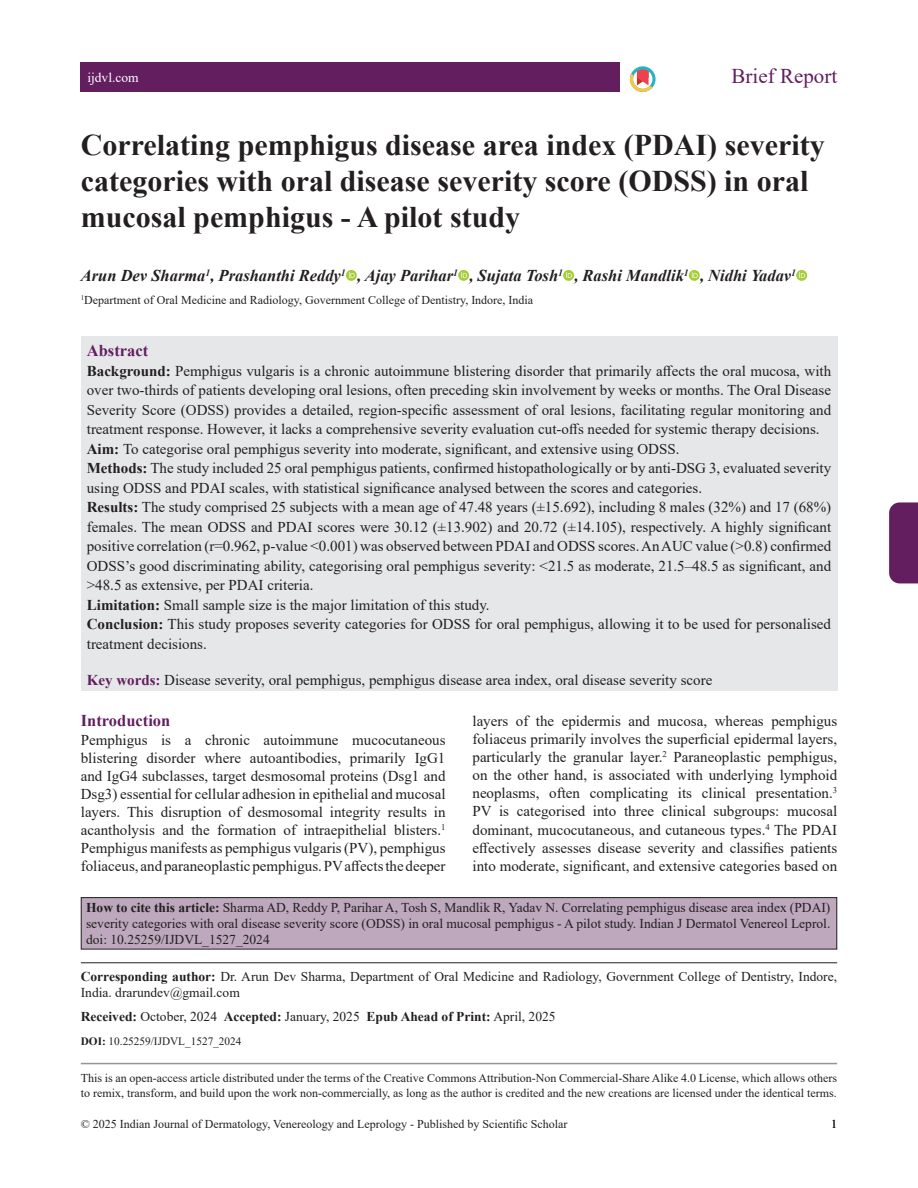
<style>
.page{position:relative;width:918px;height:1188px;background:#fff}
.page>*{position:absolute;margin:0;border:0;box-sizing:border-box;transform-origin:0 0}
.title-text{font:700 30px/36px "Times New Roman";color:#231f20}
.suptit{font:21px "Times New Roman";color:#631e60}
.aut-grp{font:italic 700 16.5px "Times New Roman";color:#231f20}
.Head-A{font:700 16.5px "Times New Roman";color:#631e60}
.abs_title{font:700 16.5px "Times New Roman";color:#631e60}
.abs_para{font:15px/19.5px "Times New Roman";color:#231f20;text-align:justify}
.para_first_last{font:15px/18.1px "Times New Roman";color:#231f20;text-align:justify}
.keywords_para{font:15px "Times New Roman";color:#231f20}
.citation_para{font:13.5px/16.2px "Times New Roman";color:#231f20;text-align:justify}
.cores-author{font:13.5px/16.2px "Times New Roman";color:#231f20}
.received_date{font:700 13.5px "Times New Roman";color:#231f20}
.t1{font:13.5px "Times New Roman";color:#fff}
.aut-aff_first_last{font:12px/15px "Times New Roman";color:#231f20}
.doi_para{font:11.25px "Times New Roman";color:#231f20}
.s1{font-weight:700}
.s2{font-weight:700;color:#631e60}
.s3{font-weight:400}
</style>
<div class="page">
<div style="left:889px;top:502px;width:29px;height:81px;background:#631e60"></div>
<hr style="left:81px;top:1063px;width:756px;height:1px;background:#939598">
<svg style="left:630px;top:66px;width:25px;height:26px"></svg>
<div style="left:81px;top:62px;width:539px;height:30px;background:#631e60"></div>
<svg style="left:346px;top:270px;width:11px;height:11px"></svg>
<svg style="left:349px;top:272px;width:6px;height:6px"></svg>
<div style="left:458px;top:270px;width:11px;height:11px;background:#a5cd3a;border-radius:50%"></div>
<svg style="left:461px;top:272px;width:6px;height:6px"></svg>
<div style="left:563px;top:270px;width:11px;height:11px;background:#a5cd3a;border-radius:50%"></div>
<svg style="left:566px;top:272px;width:6px;height:6px"></svg>
<svg style="left:689px;top:270px;width:11px;height:11px"></svg>
<svg style="left:692px;top:272px;width:6px;height:6px"></svg>
<div style="left:796px;top:270px;width:11px;height:11px;background:#a5cd3a;border-radius:50%"></div>
<svg style="left:799px;top:272px;width:6px;height:6px"></svg>
<div style="left:81px;top:898px;width:756px;height:51px;background:#bda8bd"></div>
<div style="left:81px;top:897px;width:756px;height:53px;border:1px solid #231f20"></div>
<hr style="left:81px;top:962px;width:756px;height:1px;background:#231f20">
<div style="left:81px;top:337px;width:756px;height:354px;background:#e6e7e9"></div>
<p class="t1" style="left:87px;top:68px;width:53px">ijdvl.com</p>
<p class="suptit" style="left:732px;top:62px;width:107px">Brief Report</p>
<p class="title-text" style="left:81px;top:126px;width:745px">Correlating pemphigus disease area index (PDAI) severity categories with oral disease severity score (ODSS) in oral mucosal pemphigus - A pilot study</p>
<p class="aut-grp" style="left:81px;top:264px;width:717px">Arun Dev Sharma<sup>1</sup>, Prashanthi Reddy<sup>1</sup> , Ajay Parihar<sup>1</sup> , Sujata Tosh<sup>1</sup> , Rashi Mandlik<sup>1</sup> , Nidhi Yadav<sup>1</sup></p>
<p class="aut-aff_first_last" style="left:81px;top:292px;width:454px"><sup>1</sup>Department of Oral Medicine and Radiology, Government College of Dentistry, Indore, India</p>
<p class="abs_title" style="left:87px;top:339px;width:63px">Abstract</p>
<p class="abs_para" style="left:87px;top:360px;width:746px"><span class="s1">Background:</span> Pemphigus vulgaris is a chronic autoimmune blistering disorder that primarily affects the oral mucosa, with over two-thirds of patients developing oral lesions, often preceding skin involvement by weeks or months. The Oral Disease Severity Score (ODSS) provides a detailed, region-specific assessment of oral lesions, facilitating regular monitoring and treatment response. However, it lacks a comprehensive severity evaluation cut-offs needed for systemic therapy decisions.</p>
<p class="abs_para" style="left:87px;top:438px;width:594px"><span class="s1">Aim:</span> To categorise oral pemphigus severity into moderate, significant, and extensive using ODSS.</p>
<p class="abs_para" style="left:87px;top:458px;width:746px"><span class="s1">Methods:</span> The study included 25 oral pemphigus patients, confirmed histopathologically or by anti-DSG 3, evaluated severity using ODSS and PDAI scales, with statistical significance analysed between the scores and categories.</p>
<p class="abs_para" style="left:87px;top:497px;width:746px"><span class="s1">Results:</span> The study comprised 25 subjects with a mean age of 47.48 years (±15.692), including 8 males (32%) and 17 (68%) females. The mean ODSS and PDAI scores were 30.12 (±13.902) and 20.72 (±14.105), respectively. A highly significant positive correlation (r=0.962, p-value &lt;0.001) was observed between PDAI and ODSS scores. An AUC value (&gt;0.8) confirmed ODSS’s good discriminating ability, categorising oral pemphigus severity: &lt;21.5 as moderate, 21.5–48.5 as significant, and &gt;48.5 as extensive, per PDAI criteria.</p>
<p class="abs_para" style="left:87px;top:594px;width:404px"><span class="s1">Limitation:</span> Small sample size is the major limitation of this study.</p>
<p class="abs_para" style="left:87px;top:614px;width:746px"><span class="s1">Conclusion:</span> This study proposes severity categories for ODSS for oral pemphigus, allowing it to be used for personalised treatment decisions.</p>
<p class="keywords_para" style="left:87px;top:670px;width:627px"><span class="s2">Key words:</span> Disease severity, oral pemphigus, pemphigus disease area index, oral disease severity score</p>
<p class="Head-A" style="left:81px;top:709px;width:91px">Introduction</p>
<p class="para_first_last" style="left:81px;top:730px;width:366px">Pemphigus is a chronic autoimmune mucocutaneous blistering disorder where autoantibodies, primarily IgG1 and IgG4 subclasses, target desmosomal proteins (Dsg1 and Dsg3) essential for cellular adhesion in epithelial and mucosal layers. This disruption of desmosomal integrity results in acantholysis and the formation of intraepithelial blisters.<sup>1<br></sup>Pemphigus manifests as pemphigus vulgaris (PV), pemphigus foliaceus, and paraneoplastic pemphigus. PV affects the deeper</p>
<p class="para_first_last" style="left:472px;top:711px;width:366px">layers of the epidermis and mucosa, whereas pemphigus foliaceus primarily involves the superficial epidermal layers, particularly the granular layer.<sup>2</sup> Paraneoplastic pemphigus, on the other hand, is associated with underlying lymphoid neoplasms, often complicating its clinical presentation.<sup>3<br></sup>PV is categorised into three clinical subgroups: mucosal dominant, mucocutaneous, and cutaneous types.<sup>4</sup> The PDAI effectively assesses disease severity and classifies patients into moderate, significant, and extensive categories based on</p>
<p class="citation_para" style="left:86px;top:899px;width:746px"><span class="s1">How to cite this article:</span> Sharma AD, Reddy P, Parihar A, Tosh S, Mandlik R, Yadav N. Correlating pemphigus disease area index (PDAI) severity categories with oral disease severity score (ODSS) in oral mucosal pemphigus - A pilot study. Indian J Dermatol Venereol Leprol. doi: 10.25259/IJDVL_1527_2024</p>
<p class="cores-author" style="left:81px;top:968px;width:758px"><span class="s1">Corresponding author:</span> Dr. Arun Dev Sharma, Department of Oral Medicine and Radiology, Government College of Dentistry, Indore,<br>India. drarundev@gmail.com</p>
<p class="received_date" style="left:81px;top:1007px;width:476px">Received: <span class="s3">October, 2024</span> Accepted: <span class="s3">January, 2025</span> Epub Ahead of Print: <span class="s3">April, 2025</span></p>
<p class="doi_para" style="left:81px;top:1033px;width:162px"><span class="s1">DOI:</span> 10.25259/IJDVL_1527_2024</p>
<p class="aut-aff_first_last" style="left:81px;top:1070px;width:758px">This is an open-access article distributed under the terms of the Creative Commons Attribution-Non Commercial-Share Alike 4.0 License, which allows others to remix, transform, and build upon the work non-commercially, as long as the author is credited and the new creations are licensed under the identical terms.</p>
<p class="aut-aff_first_last" style="left:81px;top:1116px;width:488px">© 2025 Indian Journal of Dermatology, Venereology and Leprology - Published by Scientific Scholar</p>
<p class="aut-aff_first_last" style="left:831px;top:1116px;width:7px">1</p>
</div>
